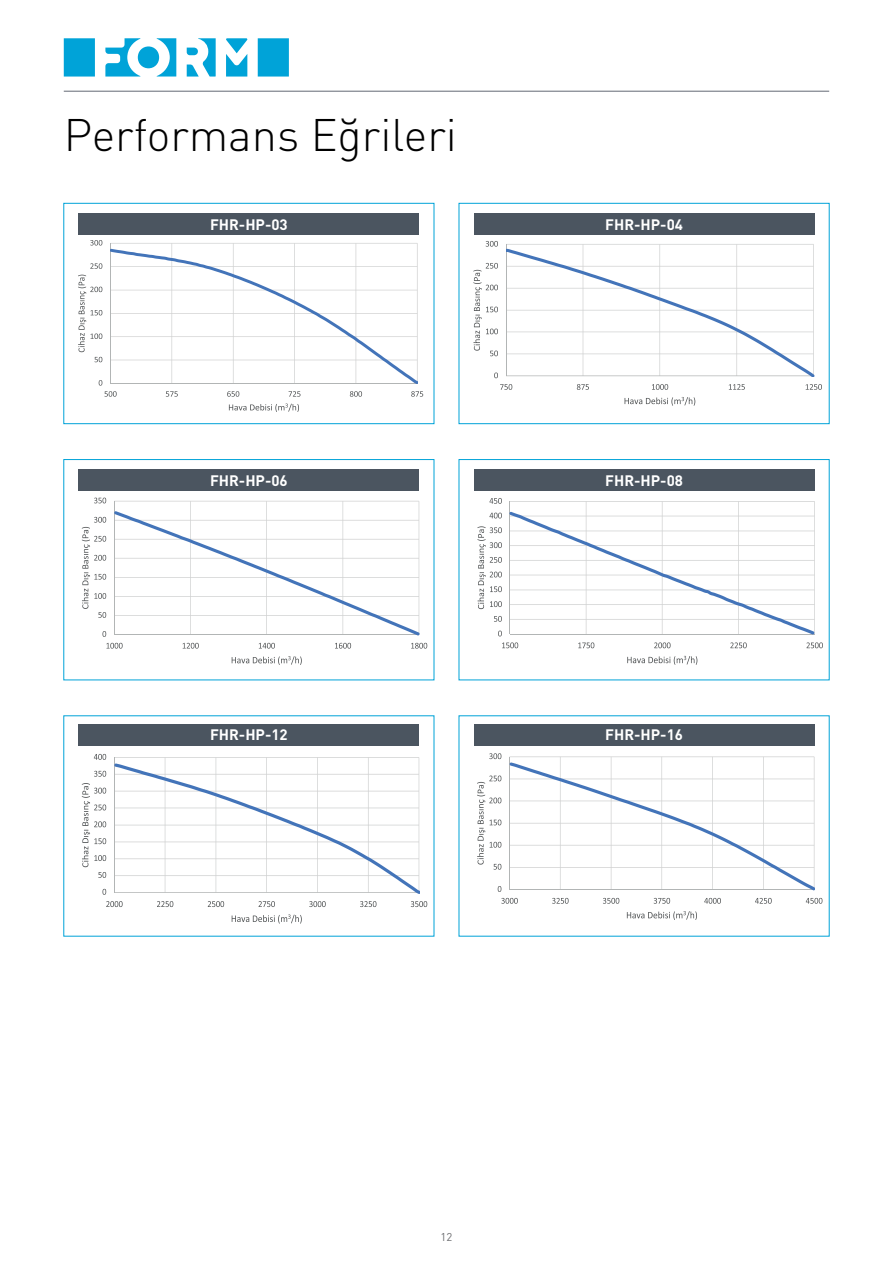
<style>
.page{position:relative;width:893px;height:1263px;background:#fff}
.page>*{position:absolute;margin:0;border:0;box-sizing:border-box;transform-origin:0 0}
.t1{font:300 45px "DIN Pro";color:#000}
.t2{font:700 15px "DIN Pro";color:#fff}
.t3{font:11.25px "DIN Pro";color:#6d6e71}
</style>
<div class="page">
<hr style="left:64px;top:91px;width:765px;height:1px;background:#747983">
<svg style="left:64px;top:38px;width:225px;height:39px"></svg>
<hr style="left:506px;top:244px;width:307px;height:1px;background:#d0d1d1">
<hr style="left:813px;top:244px;width:1px;height:132px;background:#d0d1d1">
<hr style="left:736px;top:244px;width:1px;height:132px;background:#d0d1d1">
<hr style="left:659px;top:244px;width:1px;height:132px;background:#d0d1d1">
<hr style="left:583px;top:244px;width:1px;height:132px;background:#d0d1d1">
<hr style="left:506px;top:244px;width:1px;height:132px;background:#b2b5b5">
<svg style="left:506px;top:249px;width:308px;height:128px"></svg>
<svg style="left:494px;top:373px;width:4px;height:5px"></svg>
<svg style="left:486px;top:241px;width:12px;height:6px"></svg>
<svg style="left:500px;top:384px;width:12px;height:6px"></svg>
<svg style="left:577px;top:384px;width:12px;height:6px"></svg>
<svg style="left:652px;top:384px;width:16px;height:6px"></svg>
<svg style="left:729px;top:384px;width:16px;height:6px"></svg>
<svg style="left:806px;top:384px;width:16px;height:6px"></svg>
<svg style="left:473px;top:263px;width:25px;height:93px"></svg>
<svg style="left:624px;top:397px;width:71px;height:9px"></svg>
<div style="left:459px;top:203px;width:371px;height:221px;border:1px solid #00a3d8"></div>
<hr style="left:114px;top:501px;width:305px;height:1px;background:#d0d1d1">
<hr style="left:419px;top:501px;width:1px;height:133px;background:#d0d1d1">
<hr style="left:342px;top:501px;width:1px;height:133px;background:#d0d1d1">
<hr style="left:266px;top:501px;width:1px;height:133px;background:#d0d1d1">
<hr style="left:190px;top:501px;width:1px;height:133px;background:#d0d1d1">
<hr style="left:114px;top:501px;width:1px;height:133px;background:#b2b5b5">
<svg style="left:114px;top:511px;width:306px;height:124px"></svg>
<svg style="left:102px;top:631px;width:4px;height:6px"></svg>
<svg style="left:94px;top:498px;width:12px;height:5px"></svg>
<svg style="left:106px;top:643px;width:17px;height:6px"></svg>
<svg style="left:183px;top:643px;width:16px;height:6px"></svg>
<svg style="left:259px;top:643px;width:16px;height:6px"></svg>
<svg style="left:335px;top:643px;width:16px;height:6px"></svg>
<svg style="left:411px;top:643px;width:16px;height:6px"></svg>
<svg style="left:82px;top:517px;width:24px;height:101px"></svg>
<svg style="left:232px;top:656px;width:70px;height:9px"></svg>
<div style="left:63px;top:459px;width:371px;height:221px;border:1px solid #00a3d8"></div>
<hr style="left:510px;top:501px;width:305px;height:1px;background:#d0d1d1">
<hr style="left:814px;top:501px;width:1px;height:133px;background:#d0d1d1">
<hr style="left:738px;top:501px;width:1px;height:133px;background:#d0d1d1">
<hr style="left:662px;top:501px;width:1px;height:133px;background:#d0d1d1">
<hr style="left:586px;top:501px;width:1px;height:133px;background:#d0d1d1">
<hr style="left:510px;top:501px;width:1px;height:133px;background:#b2b5b5">
<hr style="left:510px;top:634px;width:305px;height:1px;background:#b2b5b5">
<svg style="left:510px;top:512px;width:305px;height:122px"></svg>
<svg style="left:498px;top:631px;width:4px;height:5px"></svg>
<svg style="left:494px;top:616px;width:8px;height:6px"></svg>
<svg style="left:489px;top:513px;width:13px;height:5px"></svg>
<svg style="left:489px;top:498px;width:13px;height:6px"></svg>
<svg style="left:502px;top:642px;width:16px;height:6px"></svg>
<svg style="left:578px;top:642px;width:16px;height:6px"></svg>
<svg style="left:654px;top:642px;width:17px;height:6px"></svg>
<svg style="left:730px;top:642px;width:17px;height:6px"></svg>
<svg style="left:806px;top:642px;width:17px;height:6px"></svg>
<svg style="left:477px;top:526px;width:25px;height:83px"></svg>
<svg style="left:627px;top:656px;width:70px;height:9px"></svg>
<div style="left:459px;top:459px;width:371px;height:221px;border:1px solid #00a3d8"></div>
<hr style="left:114px;top:757px;width:305px;height:1px;background:#d0d1d1">
<hr style="left:419px;top:757px;width:1px;height:135px;background:#d0d1d1">
<hr style="left:368px;top:757px;width:1px;height:135px;background:#d0d1d1">
<hr style="left:317px;top:757px;width:1px;height:135px;background:#d0d1d1">
<hr style="left:266px;top:757px;width:1px;height:135px;background:#d0d1d1">
<hr style="left:216px;top:757px;width:1px;height:135px;background:#d0d1d1">
<hr style="left:165px;top:757px;width:1px;height:135px;background:#d0d1d1">
<hr style="left:114px;top:757px;width:1px;height:135px;background:#b2b5b5">
<svg style="left:114px;top:763px;width:306px;height:130px"></svg>
<svg style="left:102px;top:889px;width:4px;height:6px"></svg>
<svg style="left:94px;top:771px;width:12px;height:6px"></svg>
<svg style="left:94px;top:754px;width:12px;height:6px"></svg>
<svg style="left:106px;top:901px;width:17px;height:6px"></svg>
<svg style="left:157px;top:901px;width:16px;height:6px"></svg>
<svg style="left:208px;top:901px;width:16px;height:6px"></svg>
<svg style="left:259px;top:901px;width:16px;height:6px"></svg>
<svg style="left:309px;top:901px;width:17px;height:6px"></svg>
<svg style="left:360px;top:901px;width:16px;height:6px"></svg>
<svg style="left:411px;top:901px;width:16px;height:6px"></svg>
<svg style="left:82px;top:783px;width:24px;height:95px"></svg>
<svg style="left:232px;top:914px;width:70px;height:10px"></svg>
<hr style="left:509px;top:756px;width:305px;height:1px;background:#d0d1d1">
<hr style="left:814px;top:757px;width:1px;height:132px;background:#d0d1d1">
<hr style="left:763px;top:757px;width:1px;height:132px;background:#d0d1d1">
<hr style="left:712px;top:757px;width:1px;height:132px;background:#d0d1d1">
<hr style="left:661px;top:757px;width:1px;height:132px;background:#d0d1d1">
<hr style="left:611px;top:757px;width:1px;height:132px;background:#d0d1d1">
<hr style="left:560px;top:757px;width:1px;height:132px;background:#d0d1d1">
<hr style="left:509px;top:757px;width:1px;height:132px;background:#b2b5b5">
<svg style="left:509px;top:762px;width:306px;height:128px"></svg>
<svg style="left:498px;top:886px;width:3px;height:6px"></svg>
<svg style="left:489px;top:753px;width:12px;height:6px"></svg>
<svg style="left:501px;top:898px;width:17px;height:6px"></svg>
<svg style="left:552px;top:898px;width:17px;height:6px"></svg>
<svg style="left:603px;top:898px;width:16px;height:6px"></svg>
<svg style="left:654px;top:898px;width:16px;height:6px"></svg>
<svg style="left:704px;top:898px;width:17px;height:6px"></svg>
<svg style="left:755px;top:898px;width:17px;height:6px"></svg>
<svg style="left:806px;top:898px;width:16px;height:6px"></svg>
<svg style="left:477px;top:775px;width:24px;height:95px"></svg>
<svg style="left:627px;top:911px;width:70px;height:9px"></svg>
<svg style="left:78px;top:240px;width:345px;height:157px"></svg>
<svg style="left:229px;top:403px;width:70px;height:9px"></svg>
<div style="left:63px;top:203px;width:371px;height:221px;border:1px solid #00a3d8"></div>
<div style="left:474px;top:214px;width:340px;height:21px;background:#4b5560"></div>
<div style="left:79px;top:470px;width:340px;height:21px;background:#4b5560"></div>
<div style="left:474px;top:470px;width:340px;height:21px;background:#4b5560"></div>
<div style="left:79px;top:724px;width:340px;height:22px;background:#4b5560"></div>
<div style="left:474px;top:724px;width:340px;height:22px;background:#4b5560"></div>
<div style="left:79px;top:214px;width:340px;height:21px;background:#4b5560"></div>
<h1 class="t1" style="left:64px;top:100px;width:394px">Performans Eğrileri</h1>
<p class="t2" style="left:210px;top:212px;width:79px">FHR-HP-03</p>
<p class="t2" style="left:605px;top:212px;width:79px">FHR-HP-04</p>
<p class="t2" style="left:210px;top:468px;width:79px">FHR-HP-06</p>
<p class="t2" style="left:605px;top:468px;width:79px">FHR-HP-08</p>
<p class="t2" style="left:210px;top:722px;width:79px">FHR-HP-12</p>
<p class="t2" style="left:605px;top:722px;width:79px">FHR-HP-16</p>
<p class="t3" style="left:441px;top:1228px;width:13px">12</p>
</div>
